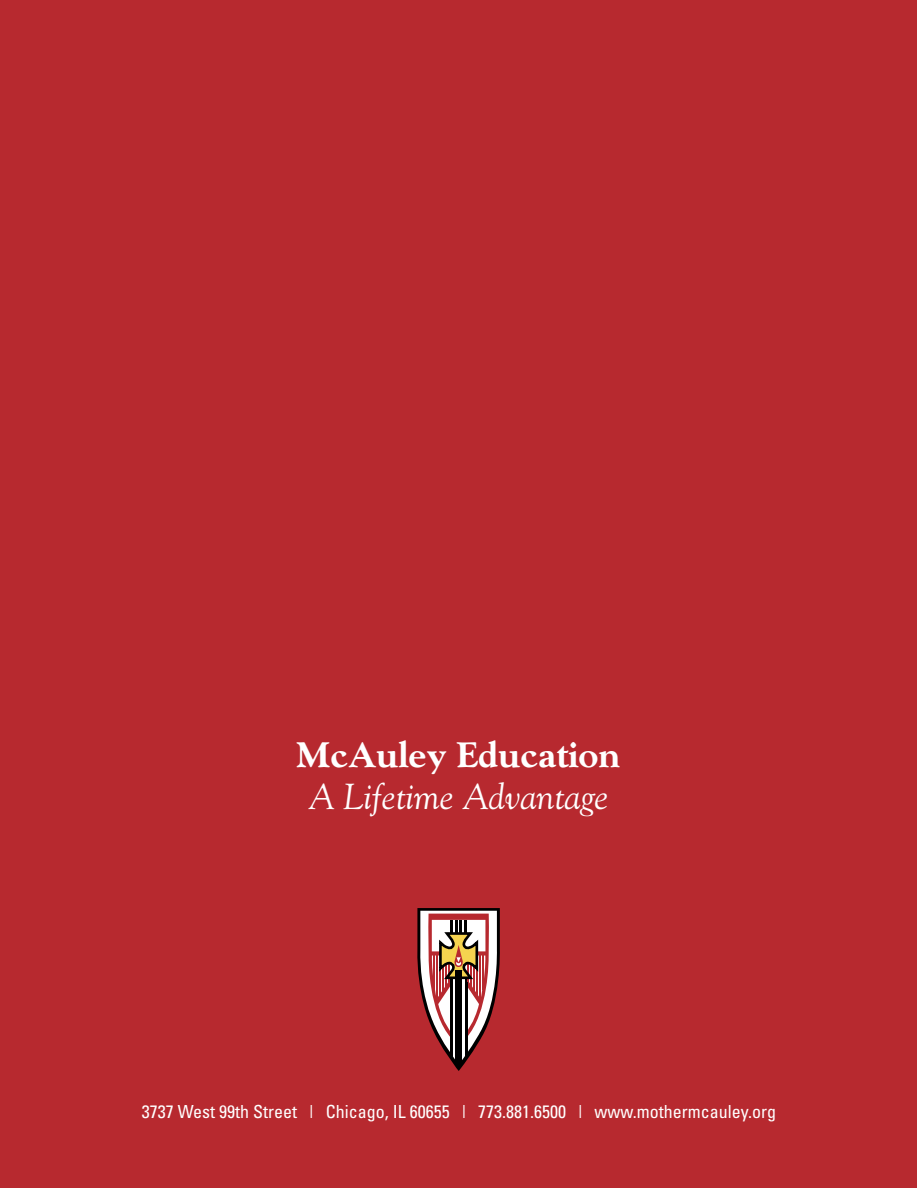
<style>
.page{position:relative;width:918px;height:1188px;background:#fff}
.page>*{position:absolute;margin:0;border:0;box-sizing:border-box;transform-origin:0 0}
.t1{font:italic 36px "Goudy";color:#fff}
.t2{font:800 36px "Goudy";color:#fff}
.t3{font:condensed 18px "Univers";color:#fff}
</style>
<div class="page">
<div style="left:1px;top:0;width:916px;height:1188px;background:#b7292f"></div>
<svg style="left:417px;top:908px;width:83px;height:163px"></svg>
<h1 class="t2" style="left:297px;top:734px;width:326px">McAuley Education</h1>
<h1 class="t1" style="left:309px;top:775px;width:301px">A Lifetime Advantage</h1>
<p class="t3" style="left:142px;top:1100px;width:636px">3737 West 99th Street | Chicago, IL 60655 | 773.881.6500 | www.mothermcauley.org</p>
</div>
